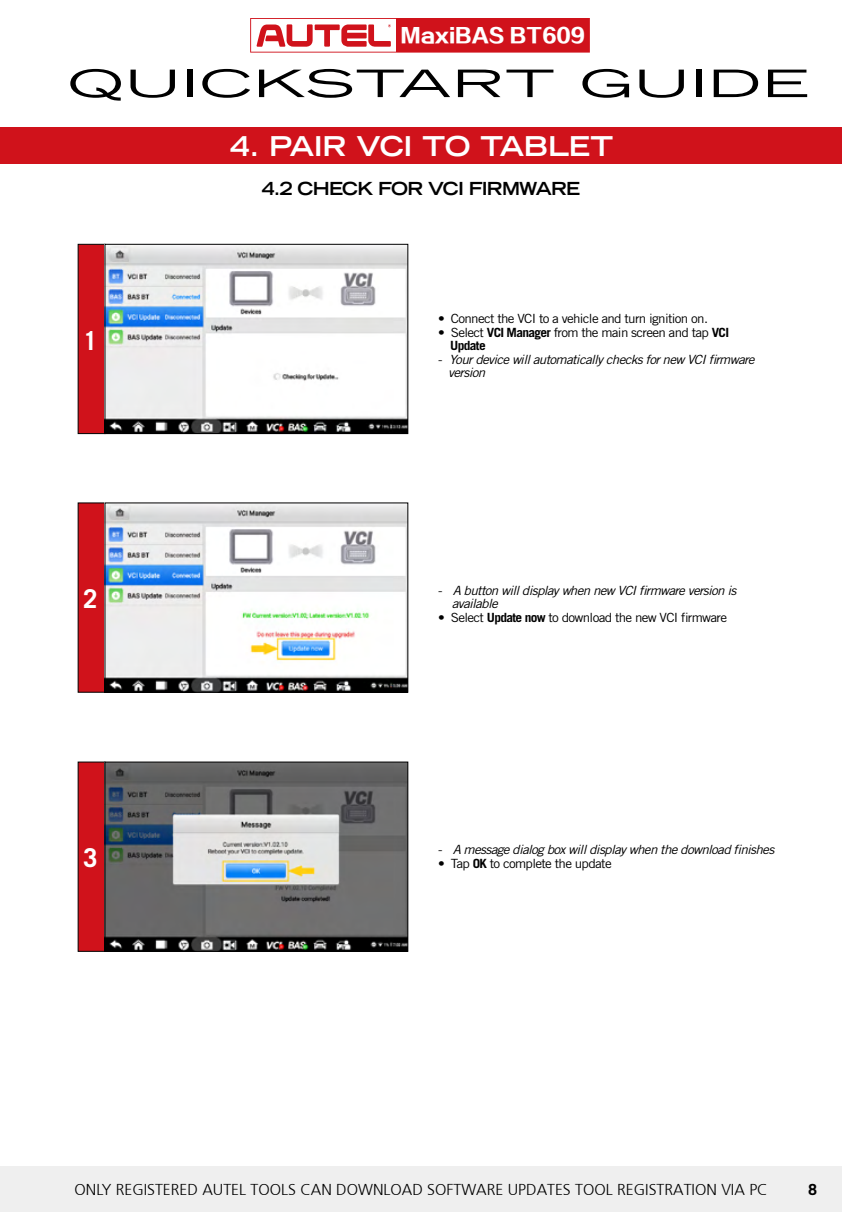
<style>
.page{position:relative;width:842px;height:1212px;background:#fff}
.page>*{position:absolute;margin:0;border:0;box-sizing:border-box;transform-origin:0 0}
.t1{font:expanded 37.8px "Trade Gothic LT Std";letter-spacing:.015em;color:#000;scale:1.57 1}
.t2{font:700 expanded 27.45px "Trade Gothic LT Std";letter-spacing:-.015em;color:#fff}
.t3{font:700 25.88px "Trade Gothic LT Std";color:#fff}
.t4{font:19.57px "FZZDHJW GB1 0";color:#fff}
.t5{font:700 expanded 18px "Trade Gothic LT Std";letter-spacing:-.045em;color:#000}
.t6{font:300 15.75px "True Frutiger";color:#000}
.t7{font:700 15.3px "Trade Gothic LT Std";color:#000;scale:1.06 1}
.t8{font:italic 12.6px/13.5px "Trade Gothic LT Std";letter-spacing:-.05em;color:#000;scale:1.06 1}
.t9{font:12.6px/13.5px "Trade Gothic LT Std";letter-spacing:-.05em;color:#000;scale:1.06 1}
.s1{font-weight:700}
.s2{font-style:normal}
</style>
<div class="page">
<div style="left:0;top:127px;width:842px;height:37px;background:#d0121b"></div>
<svg style="left:250px;top:18px;width:340px;height:35px"></svg>
<div style="left:78px;top:244px;width:27px;height:190px;background:#d0121b"></div>
<img style="left:107px;top:246px;width:299px;height:186px">
<div style="left:105px;top:244px;width:303px;height:190px;border:1px solid #000"></div>
<div style="left:78px;top:762px;width:27px;height:190px;background:#d0121b;border:1px solid #000"></div>
<img style="left:107px;top:764px;width:299px;height:186px">
<div style="left:105px;top:762px;width:303px;height:190px;border:1px solid #000"></div>
<div style="left:78px;top:503px;width:27px;height:189px;background:#d0121b"></div>
<img style="left:107px;top:505px;width:299px;height:185px">
<div style="left:105px;top:503px;width:303px;height:189px;border:1px solid #000"></div>
<div style="left:0;top:1166px;width:842px;height:46px;background:#efefef"></div>
<h3 class="t4" style="left:400px;top:25px;width:186px">MaxiBAS BT609</h3>
<h1 class="t1" style="left:68px;top:59px;width:473px">QUICKSTART GUIDE</h1>
<h2 class="t2" style="left:230px;top:128px;width:384px">4. PAIR VCI TO TABLET</h2>
<h3 class="t3" style="left:83px;top:324px;width:16px">1</h3>
<h3 class="t3" style="left:83px;top:583px;width:16px">2</h3>
<h3 class="t3" style="left:83px;top:842px;width:16px">3</h3>
<h3 class="t5" style="left:262px;top:177px;width:320px">4.2 CHECK FOR VCI FIRMWARE</h3>
<p class="t9" style="left:438px;top:312px;width:256px">• Connect the VCI to a vehicle and turn ignition on.</p>
<p class="t9" style="left:450px;top:325px;width:264px;text-indent:-12px">• Select <span class="s1">VCI Manager</span> from the main screen and tap <span class="s1">VCI<br>Update</span></p>
<p class="t8" style="left:448px;top:353px;width:290px;text-indent:-10px"><span class="s2">-</span> Your device will automatically checks for new VCI firmware version</p>
<p class="t8" style="left:452px;top:584px;width:270px;text-indent:-14px"><span class="s2">-</span> A button will display when new VCI firmware version is available</p>
<p class="t9" style="left:438px;top:610px;width:274px">• Select <span class="s1">Update now</span> to download the new VCI firmware</p>
<p class="t8" style="left:438px;top:843px;width:319px"><span class="s2">-</span> A message dialog box will display when the download finishes</p>
<p class="t9" style="left:438px;top:856px;width:165px">• Tap <span class="s1">OK</span> to complete the update</p>
<p class="t6" style="left:75px;top:1181px;width:695px">ONLY REGISTERED AUTEL TOOLS CAN DOWNLOAD SOFTWARE UPDATES TOOL REGISTRATION VIA PC</p>
<p class="t7" style="left:808px;top:1180px;width:10px">8</p>
</div>
